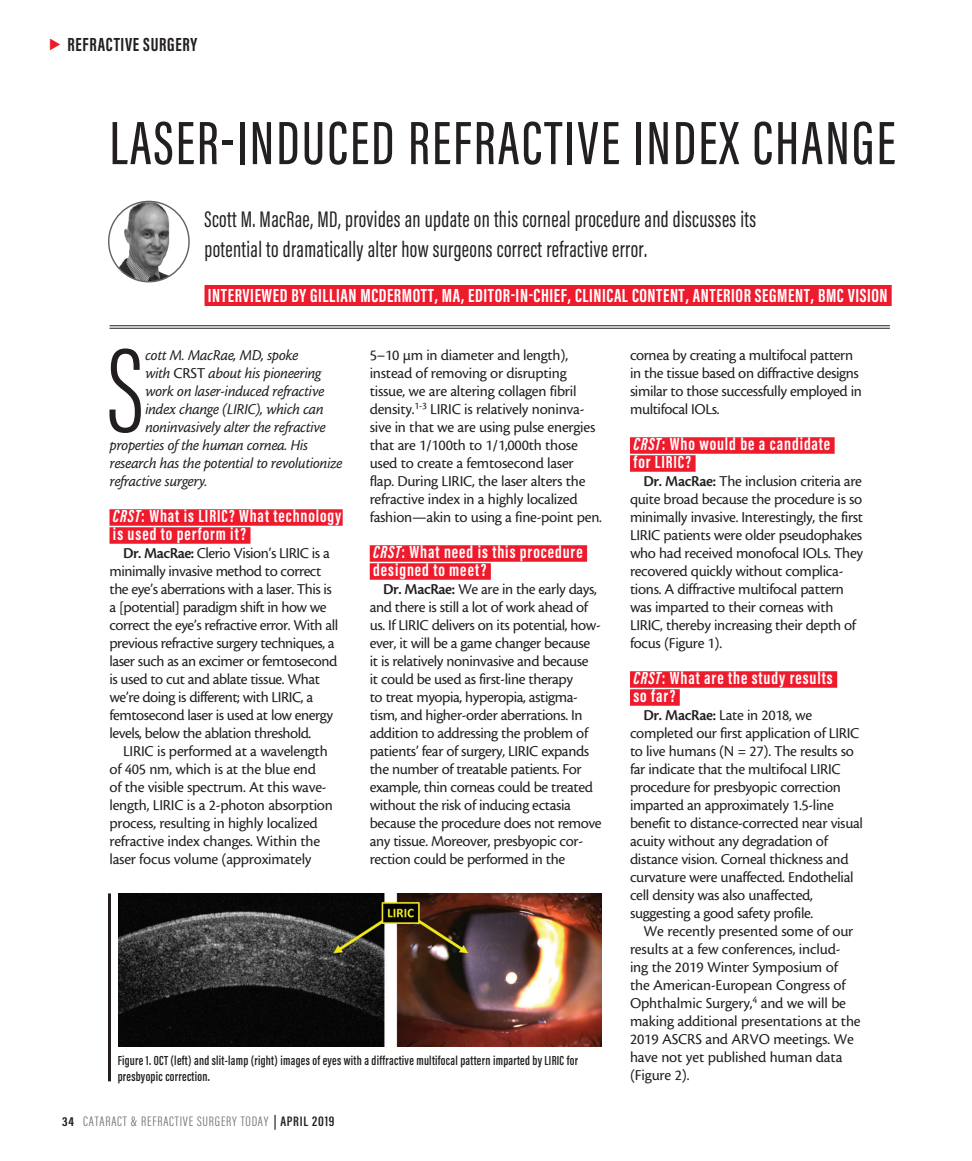
<style>
.page{position:relative;width:972px;height:1161px;background:#fff}
.page>*{position:absolute;margin:0;border:0;box-sizing:border-box;transform-origin:0 0}
.body_first{font:300 123.6px "Acumin Pro Extra Cond";color:#231f20}
.headline{font:500 63px "Acumin Pro Extra Cond";letter-spacing:.035em;color:#231f20}
.deck{font:23.25px/30.8px "Acumin Pro Extra Cond";letter-spacing:.015em;color:#231f20}
.author{font:700 19.5px "Acumin Pro Extra Cond";letter-spacing:.03em;color:#fff}
.t1{font:700 19.5px "Acumin Pro Extra Cond";letter-spacing:.035em;color:#231f20}
.subhead_question_hig{font:700 18px/18px "Acumin Pro Extra Cond";letter-spacing:.05em;color:#fff}
.body{font:15.75px/18px "Cronos MM 408 10";letter-spacing:-.02em;color:#231f20}
.body_first-2{font:15.75px "Cronos MM It 408 10";letter-spacing:-.02em;color:#231f20}
.t2{font:300 14.1px "Acumin Pro Extra Cond";letter-spacing:.05em;color:#6c6d70;scale:1.11 1}
.t3{font:600 13.5px/16.5px "Acumin Pro Extra Cond";letter-spacing:.02em;color:#231f20}
.s1{font-family:"Cronos MM 408 10"}
.s2{font-style:italic}
.s3{font-family:"Cronos MM 574 10"}
.s4{font-weight:700;font-size:13.35px;color:#231f20}
.s5{font-weight:600;color:#231f20}
</style>
<div class="page">
<div style="left:110px;top:509px;width:233px;height:17px;background:#ee1b2d"></div>
<div style="left:110px;top:527px;width:141px;height:17px;background:#ee1b2d"></div>
<div style="left:370px;top:545px;width:217px;height:17px;background:#ee1b2d"></div>
<div style="left:370px;top:563px;width:121px;height:17px;background:#ee1b2d"></div>
<div style="left:630px;top:437px;width:205px;height:17px;background:#ee1b2d"></div>
<div style="left:630px;top:455px;width:66px;height:17px;background:#ee1b2d"></div>
<div style="left:630px;top:671px;width:207px;height:17px;background:#ee1b2d"></div>
<div style="left:630px;top:689px;width:50px;height:17px;background:#ee1b2d"></div>
<div style="left:205px;top:285px;width:687px;height:21px;background:#ee1b2d"></div>
<hr style="left:110px;top:325px;width:780px;height:1px;background:#231f20">
<hr style="left:110px;top:328px;width:780px;height:1px;background:#231f20">
<img style="left:109px;top:201px;width:80px;height:81px;border-radius:40px">
<div style="left:108px;top:201px;width:82px;height:81px;border:1px solid #636366;border-radius:50%"></div>
<img style="left:118px;top:893px;width:484px;height:154px">
<hr style="left:108px;top:893px;width:3px;height:188px;background:#231f20">
<p class="t1" style="left:67px;top:32px;width:131px">REFRACTIVE SURGERY</p>
<p class="headline" style="left:110px;top:105px;width:787px">LASER-INDUCED REFRACTIVE INDEX CHANGE</p>
<p class="deck" style="left:205px;top:203px;width:553px">Scott M. MacRae, MD, provides an update on this corneal procedure and discusses its potential to dramatically alter how surgeons correct refractive error.</p>
<p class="author" style="left:208px;top:283px;width:681px">INTERVIEWED BY GILLIAN MCDERMOTT, MA, EDITOR-IN-CHIEF, CLINICAL CONTENT, ANTERIOR SEGMENT, BMC VISION</p>
<p class="body_first" style="left:108px;top:317px;width:38px">S</p>
<p class="body_first-2" style="left:145px;top:347px;width:155px">cott M. MacRae, MD, spoke</p>
<p class="body_first-2" style="left:145px;top:365px;width:178px">with <span class="s1">CRST</span> about his pioneering</p>
<p class="body_first-2" style="left:145px;top:383px;width:181px">work on laser-induced refractive</p>
<p class="body_first-2" style="left:145px;top:401px;width:180px">index change (LIRIC), which can</p>
<p class="body_first-2" style="left:145px;top:419px;width:182px">noninvasively alter the refractive</p>
<p class="body_first-2" style="left:110px;top:437px;width:200px">properties of the human cornea. His</p>
<p class="body_first-2" style="left:110px;top:455px;width:234px">research has the potential to revolutionize</p>
<p class="body_first-2" style="left:110px;top:473px;width:99px">refractive surgery.</p>
<p class="subhead_question_hig" style="left:113px;top:507px;width:230px"><span class="s2">CRST</span>: What is LIRIC? What technology is used to perform it?</p>
<p class="body" style="left:110px;top:544px;width:230px;text-indent:14px"><span class="s3">Dr. MacRae:</span> Clerio Vision’s LIRIC is a minimally invasive method to correct the eye’s aberrations with a laser. This is a [potential] paradigm shift in how we correct the eye’s refractive error. With all previous refractive surgery techniques, a laser such as an excimer or femtosecond is used to cut and ablate tissue. What we’re doing is different; with LIRIC, a femtosecond laser is used at low energy levels, below the ablation threshold.</p>
<p class="body" style="left:110px;top:742px;width:225px;text-indent:14px">LIRIC is performed at a wavelength of 405 nm, which is at the blue end<br>of the visible spectrum. At this wave&shy;length, LIRIC is a 2-photon absorption process, resulting in highly localized refractive index changes. Within the laser focus volume (approximately</p>
<p class="body" style="left:370px;top:346px;width:234px">5–10 µm in diameter and length), instead of removing or disrupting tissue, we are altering collagen fibril density.<sup>1-3</sup> LIRIC is relatively noninva&shy;sive in that we are using pulse energies that are 1/100th to 1/1,000th those used to create a femtosecond laser flap. During LIRIC, the laser alters the refractive index in a highly localized fashion—akin to using a fine-point pen.</p>
<p class="subhead_question_hig" style="left:373px;top:543px;width:211px"><span class="s2">CRST</span>: What need is this procedure designed to meet?</p>
<p class="body" style="left:370px;top:580px;width:234px;text-indent:14px"><span class="s3">Dr. MacRae:</span> We are in the early days, and there is still a lot of work ahead of us. If LIRIC delivers on its potential, how&shy;ever, it will be a game changer because it is relatively noninvasive and because<br>it could be used as first-line therapy<br>to treat myopia, hyperopia, astigma&shy;tism, and higher-order aberrations. In addition to addressing the problem of patients’ fear of surgery, LIRIC expands the number of treatable patients. For example, thin corneas could be treated without the risk of inducing ectasia because the procedure does not remove any tissue. Moreover, presbyopic cor&shy;rection could be performed in the</p>
<p class="t3" style="left:118px;top:1052px;width:462px">Figure 1. OCT (left) and slit-lamp (right) images of eyes with a diffractive multifocal pattern imparted by LIRIC for presbyopic correction.</p>
<p class="t2" style="left:62px;top:1113px;width:247px"><span class="s4">34</span> CATARACT &amp; REFRACTIVE SURGERY TODAY <span class="s5">| APRIL 2019</span></p>
<p class="body" style="left:630px;top:346px;width:233px">cornea by creating a multifocal pattern in the tissue based on diffractive designs similar to those successfully employed in multifocal IOLs.</p>
<p class="subhead_question_hig" style="left:633px;top:435px;width:198px"><span class="s2">CRST</span>: Who would be a candidate for LIRIC?</p>
<p class="body" style="left:630px;top:472px;width:235px;text-indent:14px"><span class="s3">Dr. MacRae:</span> The inclusion criteria are quite broad because the procedure is so minimally invasive. Interestingly, the first LIRIC patients were older pseudophakes who had received monofocal IOLs. They recovered quickly without complica&shy;tions. A diffractive multifocal pattern was imparted to their corneas with LIRIC, thereby increasing their depth of focus (Figure 1).</p>
<p class="subhead_question_hig" style="left:633px;top:669px;width:201px"><span class="s2">CRST</span>: What are the study results so far?</p>
<p class="body" style="left:630px;top:706px;width:235px;text-indent:14px"><span class="s3">Dr. MacRae:</span> Late in 2018, we completed our first application of LIRIC to live humans (N = 27). The results so far indicate that the multifocal LIRIC procedure for presbyopic correction imparted an approximately 1.5-line benefit to distance-corrected near visual acuity without any degradation of distance vision. Corneal thickness and curvature were unaffected. Endothelial cell density was also unaffected, suggesting a good safety profile.</p>
<p class="body" style="left:630px;top:922px;width:232px;text-indent:14px">We recently presented some of our results at a few conferences, includ&shy;ing the 2019 Winter Symposium of the American-European Congress of<br>Ophthalmic Surgery,<sup>4</sup> and we will be making additional presentations at the<br>2019 ASCRS and ARVO meetings. We have not yet published human data (Figure 2).</p>
</div>
